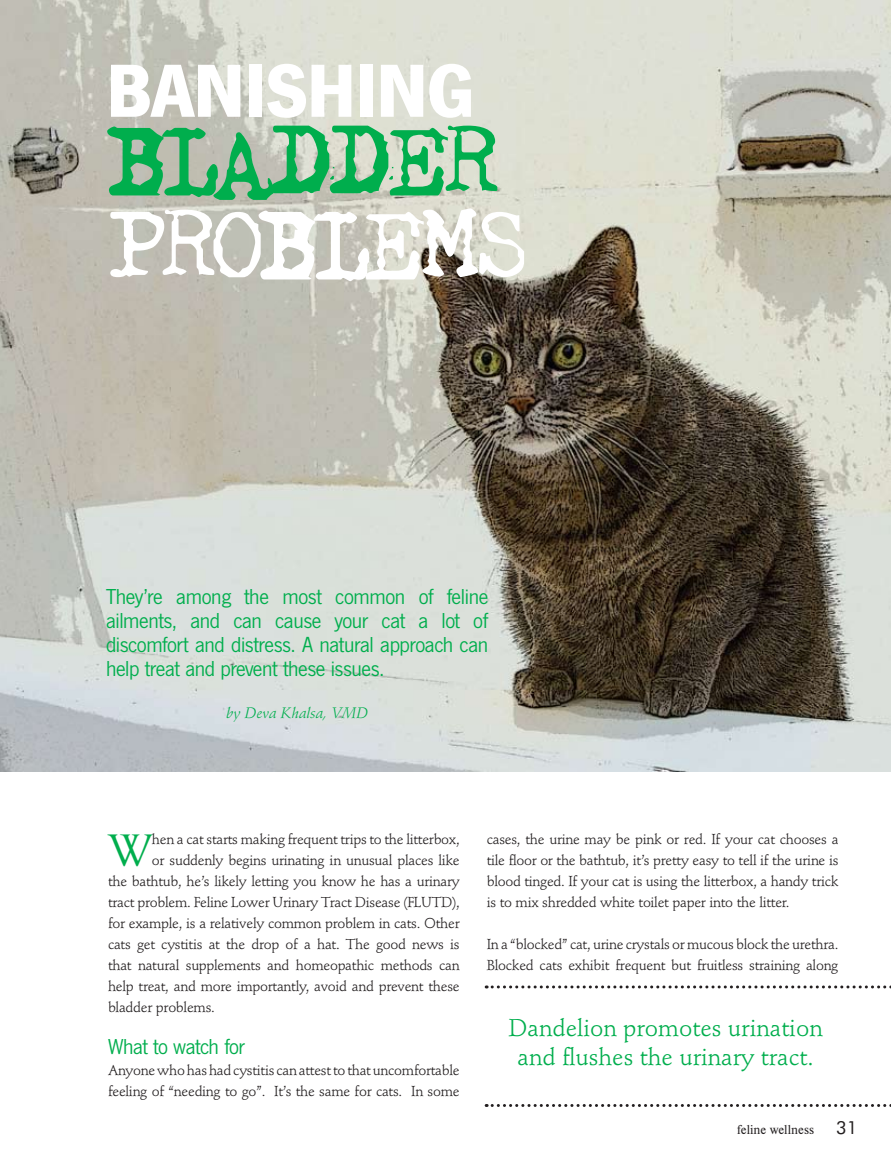
<style>
.page{position:relative;width:891px;height:1161px;background:#fff}
.page>*{position:absolute;margin:0;border:0;box-sizing:border-box;transform-origin:0 0}
.t1{font:111px "GF Halda Smashed";letter-spacing:-.05em;color:#fff}
.t2{font:111px "GF Halda Smashed";letter-spacing:-.05em;color:#00ae4d}
.t3{font:700 78px "News Got T";letter-spacing:-.02em;color:#fff}
.t4{font:45.45px "Goudy Old Style T";color:#00ae4d}
.t5{font:24px/28.8px "Stempel Schneidler";color:#00ae4d;text-align:center}
.t6{font:22.5px/24px "News Got T";letter-spacing:-.02em;color:#00ae4d;text-align:justify}
.t7{font:italic 15px "Stempel Schneidler";color:#00ae4d}
.t8{font:14.25px/21px "Stempel Schneidler";letter-spacing:-.02em;color:#231f20}
.t9{font:13.5px "Nimbus Rom D";color:#231f20}
.s1{font-family:"Futura BT";font-size:18px}
</style>
<div class="page">
<svg style="left:486px;top:1104px;width:405px;height:3px"></svg>
<svg style="left:486px;top:985px;width:405px;height:3px"></svg>
<img style="left:0;top:0;width:891px;height:771px">
<h2 class="t3" style="left:106px;top:45px;width:370px">BANISHING</h2>
<h1 class="t2" style="left:106px;top:115px;width:393px">BLADDER</h1>
<h1 class="t1" style="left:106px;top:199px;width:420px">PROBLEMS</h1>
<h3 class="t6" style="left:106px;top:584px;width:384px">They’re among the most common of feline ailments, and can cause your cat a lot of discomfort and distress. A natural approach can help treat and prevent these issues.</h3>
<p class="t7" style="left:226px;top:704px;width:143px">by Deva Khalsa, VMD</p>
<h3 class="t4" style="left:108px;top:824px;width:45px">W</h3>
<p class="t8" style="left:152px;top:829px;width:309px">hen a cat starts making frequent trips to the litterbox,</p>
<p class="t8" style="left:152px;top:850px;width:309px">or suddenly begins urinating in unusual places like</p>
<p class="t8" style="left:108px;top:871px;width:353px">the bathtub, he’s likely letting you know he has a urinary</p>
<p class="t8" style="left:108px;top:892px;width:353px">tract problem. Feline Lower Urinary Tract Disease (FLUTD),</p>
<p class="t8" style="left:108px;top:913px;width:353px">for example, is a relatively common problem in cats. Other</p>
<p class="t8" style="left:108px;top:934px;width:353px">cats get cystitis at the drop of a hat. The good news is</p>
<p class="t8" style="left:108px;top:955px;width:353px">that natural supplements and homeopathic methods can</p>
<p class="t8" style="left:108px;top:976px;width:353px">help treat, and more importantly, avoid and prevent these</p>
<p class="t8" style="left:108px;top:997px;width:108px">bladder problems.</p>
<h3 class="t6" style="left:108px;top:1034px;width:139px">What to watch for</h3>
<p class="t8" style="left:108px;top:1060px;width:353px">Anyone who has had cystitis can attest to that uncomfortable feeling of “needing to go”. It’s the same for cats. In some</p>
<p class="t8" style="left:487px;top:829px;width:353px;text-align:justify">cases, the urine may be pink or red. If your cat chooses a tile floor or the bathtub, it’s pretty easy to tell if the urine is blood tinged. If your cat is using the litterbox, a handy trick is to mix shredded white toilet paper into the litter.</p>
<p class="t8" style="left:487px;top:934px;width:353px">In a “blocked” cat, urine crystals or mucous block the urethra.<br>Blocked cats exhibit frequent but fruitless straining along</p>
<h3 class="t5" style="left:508px;top:1014px;width:316px">Dandelion promotes urination and flushes the urinary tract.</h3>
<p class="t9" style="left:737px;top:1122px;width:122px">feline wellness <span class="s1">31</span></p>
</div>
